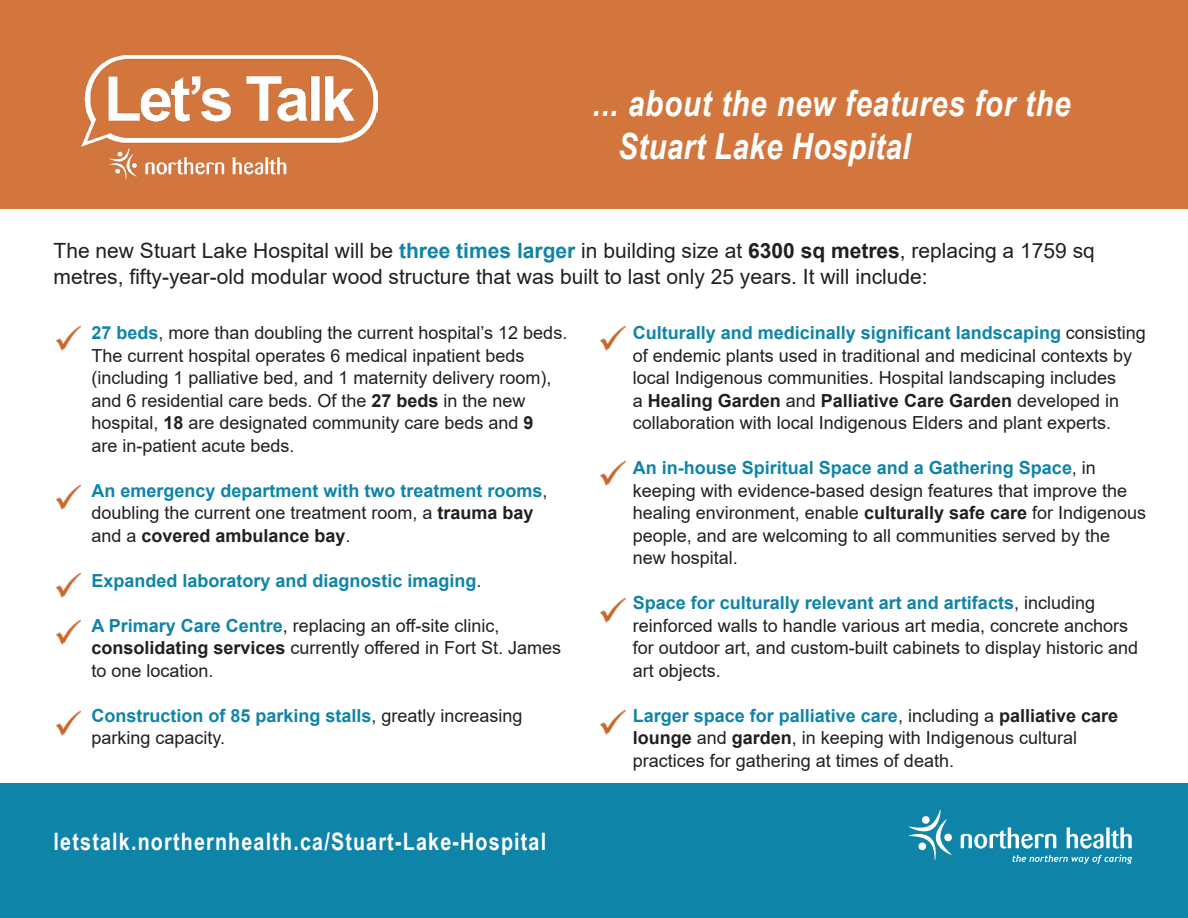
<style>
.page{position:relative;width:1188px;height:918px;background:#fff}
.page>*{position:absolute;margin:0;border:0;box-sizing:border-box;transform-origin:0 0}
.t1{font:italic 700 36px/43.2px "Arial Narrow";letter-spacing:.02em;color:#fff}
.t2{font:700 24px "Arial Narrow";letter-spacing:.05em;color:#fff}
.t3{font:21px/25.5px "Arial";color:#231f20}
.t4{font:18px/22.5px "Arial";color:#231f20}
.t5{font:700 18px/22.5px "Arial";color:#0f84a9}
.s1{font-weight:700;color:#0f84a9}
.s2{font-weight:700}
.s3{font-weight:400;color:#231f20}
.s4{color:#231f20}
</style>
<div class="page">
<div style="left:0;top:783px;width:1188px;height:135px;background:#0f84a9"></div>
<svg style="left:961px;top:827px;width:95px;height:22px"></svg>
<svg style="left:1067px;top:827px;width:37px;height:22px"></svg>
<svg style="left:1106px;top:827px;width:4px;height:21px"></svg>
<svg style="left:1111px;top:827px;width:21px;height:22px"></svg>
<svg style="left:909px;top:810px;width:43px;height:50px"></svg>
<svg style="left:1013px;top:855px;width:119px;height:9px"></svg>
<div style="left:0;top:0;width:1188px;height:208px;background:#d2763d"></div>
<img style="left:81px;top:56px;width:296px;height:124px">
<img style="left:56px;top:325px;width:25px;height:26px">
<img style="left:56px;top:484px;width:25px;height:26px">
<img style="left:56px;top:572px;width:25px;height:26px">
<img style="left:56px;top:619px;width:25px;height:26px">
<img style="left:600px;top:325px;width:26px;height:26px">
<img style="left:600px;top:460px;width:26px;height:26px">
<img style="left:600px;top:597px;width:26px;height:26px">
<img style="left:600px;top:709px;width:26px;height:26px">
<img style="left:56px;top:710px;width:25px;height:26px">
<p class="t1" style="left:618px;top:80px;width:454px;text-indent:-26px">... about the new features for the<br>Stuart Lake Hospital</p>
<p class="t3" style="left:54px;top:238px;width:1043px">The new Stuart Lake Hospital will be <span class="s1">three times larger</span> in building size at <span class="s2">6300 sq metres</span>, replacing a 1759 sq metres, fifty-year-old modular wood structure that was built to last only 25 years. It will include:</p>
<p class="t4" style="left:91px;top:322px;width:477px"><span class="s1">27 beds</span>, more than doubling the current hospital’s 12 beds.<br>The current hospital operates 6 medical inpatient beds (including 1 palliative bed, and 1 maternity delivery room), and 6 residential care beds. Of the <span class="s2">27 beds</span> in the new hospital, <span class="s2">18</span> are designated community care beds and <span class="s2">9<br></span>are in-patient acute beds.</p>
<p class="t5" style="left:91px;top:479px;width:458px">An emergency department with two treatment rooms<span class="s3">, doubling the current one treatment room, a</span> <span class="s4">trauma bay </span><span class="s3">and a</span> <span class="s4">covered ambulance bay</span><span class="s3">.</span></p>
<p class="t5" style="left:91px;top:569px;width:392px">Expanded laboratory and diagnostic imaging<span class="s3">.</span></p>
<p class="t4" style="left:91px;top:614px;width:471px"><span class="s1">A Primary Care Centre</span>, replacing an off-site clinic, <span class="s2">consolidating services</span> currently offered in Fort St. James to one location.</p>
<p class="t4" style="left:91px;top:704px;width:433px"><span class="s1">Construction of 85 parking stalls</span>, greatly increasing parking capacity.</p>
<p class="t4" style="left:633px;top:322px;width:515px"><span class="s1">Culturally and medicinally significant landscaping</span> consisting of endemic plants used in traditional and medicinal contexts by local Indigenous communities. Hospital landscaping includes<br>a <span class="s2">Healing Garden</span> and <span class="s2">Palliative Care Garden</span> developed in collaboration with local Indigenous Elders and plant experts.</p>
<p class="t4" style="left:633px;top:457px;width:515px"><span class="s1">An in-house Spiritual Space and a Gathering Space</span>, in keeping with evidence-based design features that improve the healing environment, enable <span class="s2">culturally safe care</span> for Indigenous people, and are welcoming to all communities served by the new hospital.</p>
<p class="t4" style="left:633px;top:592px;width:507px"><span class="s1">Space for culturally relevant art and artifacts</span>, including reinforced walls to handle various art media, concrete anchors for outdoor art, and custom-built cabinets to display historic and art objects.</p>
<p class="t4" style="left:633px;top:704px;width:487px"><span class="s1">Larger space for palliative care</span>, including a <span class="s2">palliative care lounge</span> and <span class="s2">garden</span>, in keeping with Indigenous cultural practices for gathering at times of death.</p>
<p class="t2" style="left:54px;top:824px;width:494px">letstalk.northernhealth.ca/Stuart-Lake-Hospital</p>
</div>
